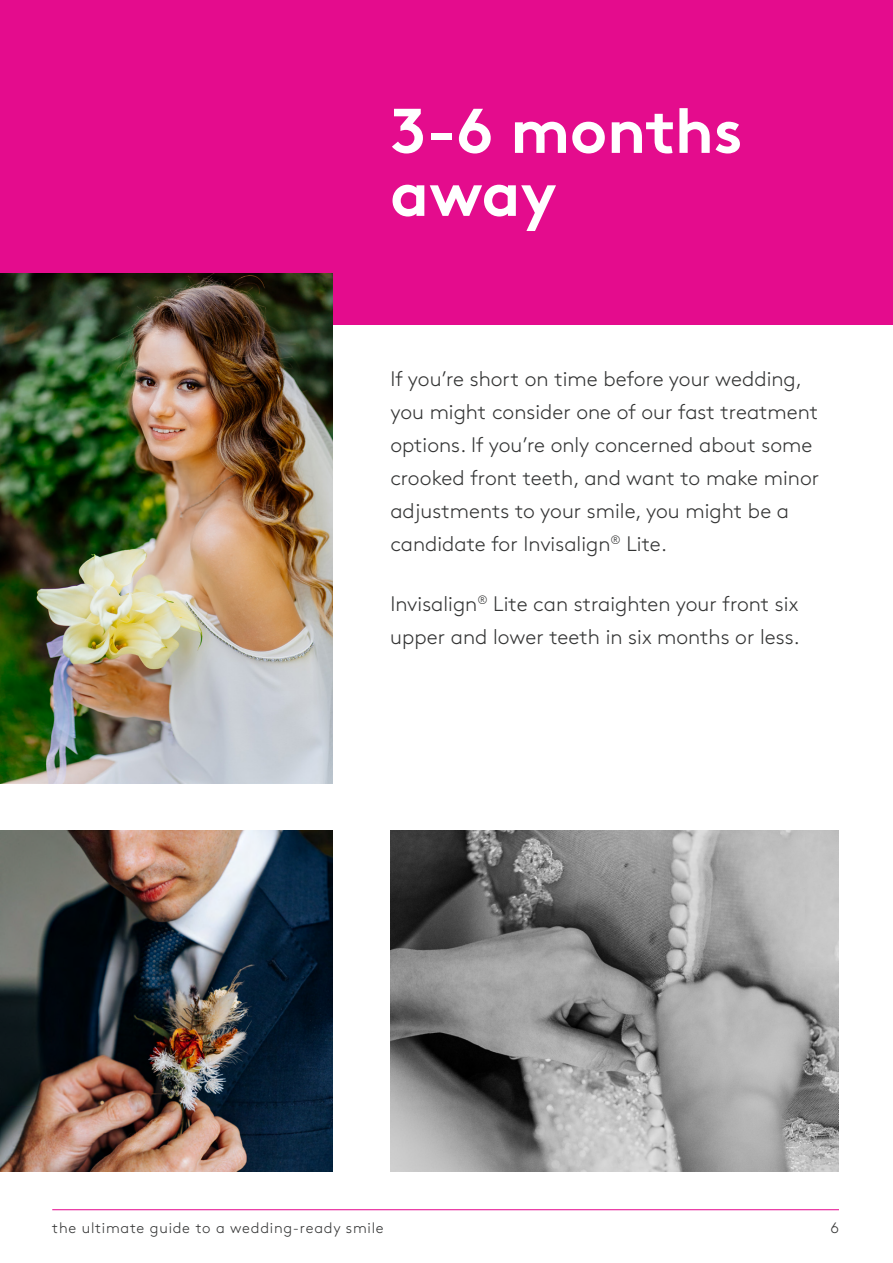
<style>
.page{position:relative;width:893px;height:1263px;background:#fff}
.page>*{position:absolute;margin:0;border:0;box-sizing:border-box;transform-origin:0 0}
.t1{font:700 63px/63px "Brown";color:#fff}
.t2{font:300 21px/33px "Brown";color:#333434}
.t3{font:300 15px "Brown";letter-spacing:.05em;color:#333434}
</style>
<div class="page">
<hr style="left:52px;top:1209px;width:787px;height:1px;background:#e4058c">
<div style="left:0;top:0;width:893px;height:324px;background:#e40c8d"></div>
<img style="left:0;top:830px;width:332px;height:342px">
<img style="left:0;top:273px;width:332px;height:511px">
<img style="left:390px;top:830px;width:449px;height:342px">
<p class="t1" style="left:390px;top:93px;width:354px">3-6 months away</p>
<p class="t2" style="left:390px;top:361px;width:430px">If you’re short on time before your wedding, you might consider one of our fast treatment options. If you’re only concerned about some crooked front teeth, and want to make minor adjustments to your smile, you might be a candidate for Invisalign<sup>®</sup> Lite.</p>
<p class="t2" style="left:390px;top:586px;width:411px">Invisalign<sup>®</sup> Lite can straighten your front six upper and lower teeth in six months or less.</p>
<p class="t3" style="left:52px;top:1217px;width:333px">the ultimate guide to a wedding-ready smile</p>
<p class="t3" style="left:830px;top:1217px;width:10px">6</p>
</div>
